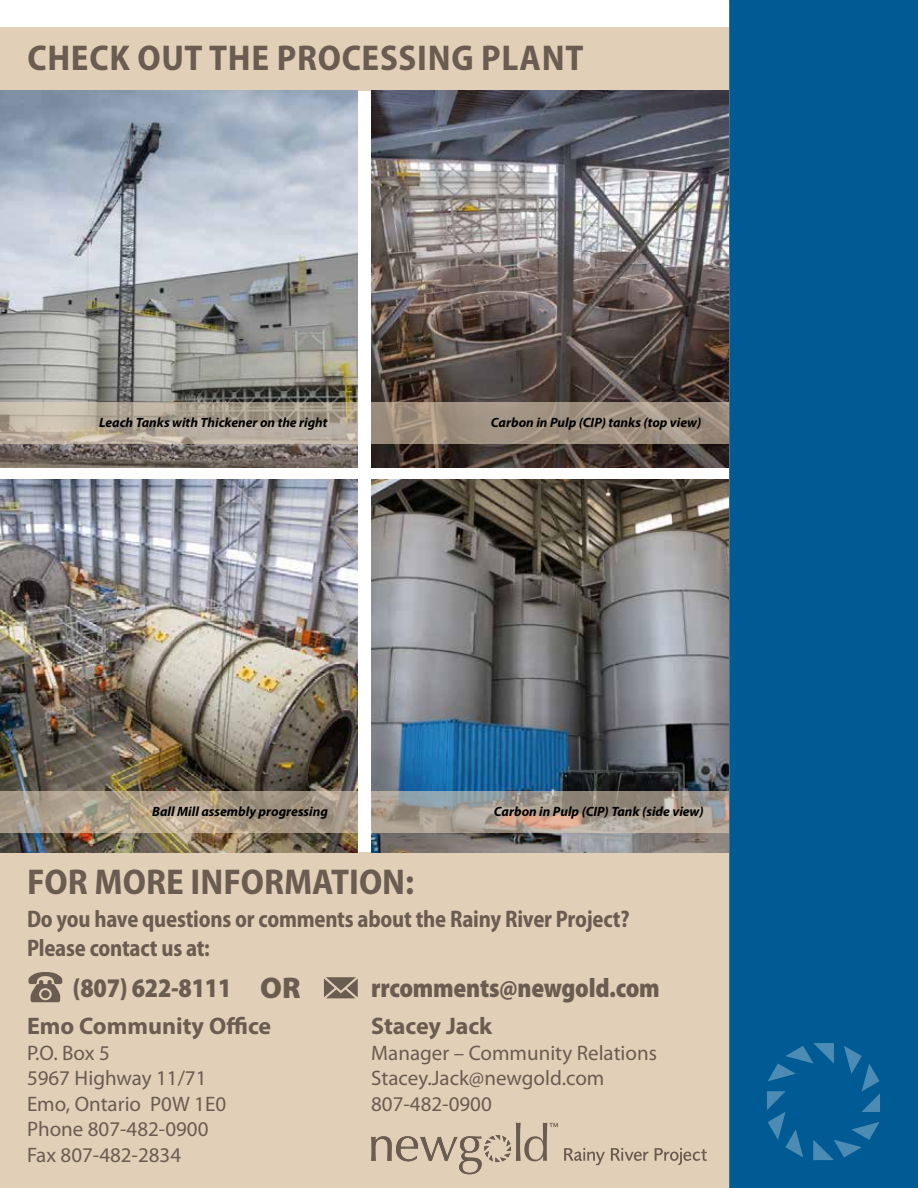
<style>
.page{position:relative;width:918px;height:1188px;background:#fff}
.page>*{position:absolute;margin:0;border:0;box-sizing:border-box;transform-origin:0 0}
.t1{font:700 semi-condensed 36px "Myriad Pro";letter-spacing:.02em;color:#6a5c50}
.t2{font:700 semi-condensed 36px "Myriad Pro";color:#6a5c50}
.t3{font:900 semi-condensed 27px "Myriad Pro";letter-spacing:-.01em;color:#6a5c50;scale:.93 1}
.t4{font:700 semi-condensed 24px/28.8px "Myriad Pro";letter-spacing:-.01em;color:#6a5c50;scale:.93 1}
.t5{font:700 24px "Myriad Pro";color:#6a5c50}
.t6{font:21px/25.5px "Myriad Pro";color:#6a5c50}
.t7{font:italic 700 13.5px "Myriad Pro";color:#000}
.s1{font-stretch:normal;font-size:30px}
</style>
<div class="page">
<div style="left:0;top:27px;width:729px;height:63px;background:#e1cfb8"></div>
<div style="left:0;top:853px;width:729px;height:335px;background:#e1cfb8"></div>
<div style="left:729px;top:0;width:189px;height:1188px;background:#005b94"></div>
<svg style="left:767px;top:1043px;width:113px;height:117px;background:#0e6499"></svg>
<svg style="left:371px;top:1123px;width:187px;height:51px"></svg>
<svg style="left:564px;top:1148px;width:41px;height:17px"></svg>
<svg style="left:611px;top:1148px;width:38px;height:13px"></svg>
<svg style="left:655px;top:1148px;width:52px;height:17px"></svg>
<svg style="left:324px;top:977px;width:34px;height:21px"></svg>
<svg style="left:29px;top:972px;width:33px;height:30px"></svg>
<img style="left:0;top:90px;width:358px;height:378px">
<img style="left:0;top:480px;width:358px;height:373px">
<img style="left:371px;top:90px;width:358px;height:378px">
<img style="left:371px;top:480px;width:358px;height:373px">
<svg style="left:371px;top:791px;width:231px;height:42px;background:#a89e93"></svg>
<img style="left:602px;top:791px;width:127px;height:42px">
<svg style="left:0;top:791px;width:201px;height:42px;background:#b2a48f"></svg>
<img style="left:201px;top:791px;width:157px;height:42px">
<svg style="left:371px;top:402px;width:231px;height:42px;background:#a19180"></svg>
<img style="left:602px;top:402px;width:127px;height:42px">
<svg style="left:0;top:402px;width:201px;height:42px;background:#bcb0a0"></svg>
<img style="left:201px;top:402px;width:157px;height:42px">
<h1 class="t1" style="left:27px;top:35px;width:558px">CHECK OUT THE PROCESSING PLANT</h1>
<p class="t7" style="left:99px;top:414px;width:230px">Leach Tanks with Thickener on the right</p>
<p class="t7" style="left:491px;top:414px;width:212px">Carbon in Pulp (CIP) tanks (top view)</p>
<p class="t7" style="left:152px;top:803px;width:177px">Ball Mill assembly progressing</p>
<p class="t7" style="left:494px;top:803px;width:211px">Carbon in Pulp (CIP) Tank (side view)</p>
<h1 class="t2" style="left:27px;top:859px;width:389px">FOR MORE INFORMATION:</h1>
<p class="t4" style="left:27px;top:904px;width:649px">Do you have questions or comments about the Rainy River Project?<br>Please contact us at:</p>
<p class="t3" style="left:73px;top:970px;width:246px">(807) 622-8111 <span class="s1">OR</span></p>
<p class="t3" style="left:371px;top:971px;width:312px">rrcomments@newgold.com</p>
<p class="t5" style="left:27px;top:1010px;width:246px">Emo Community Office</p>
<p class="t6" style="left:27px;top:1039px;width:201px">P.O. Box 5<br>5967 Highway 11/71<br>Emo, Ontario P0W 1E0<br>Phone 807-482-0900<br>Fax 807-482-2834</p>
<p class="t5" style="left:371px;top:1010px;width:123px">Stacey Jack</p>
<p class="t6" style="left:371px;top:1039px;width:287px">Manager – Community Relations<br>Stacey.Jack@newgold.com<br>807-482-0900</p>
</div>
